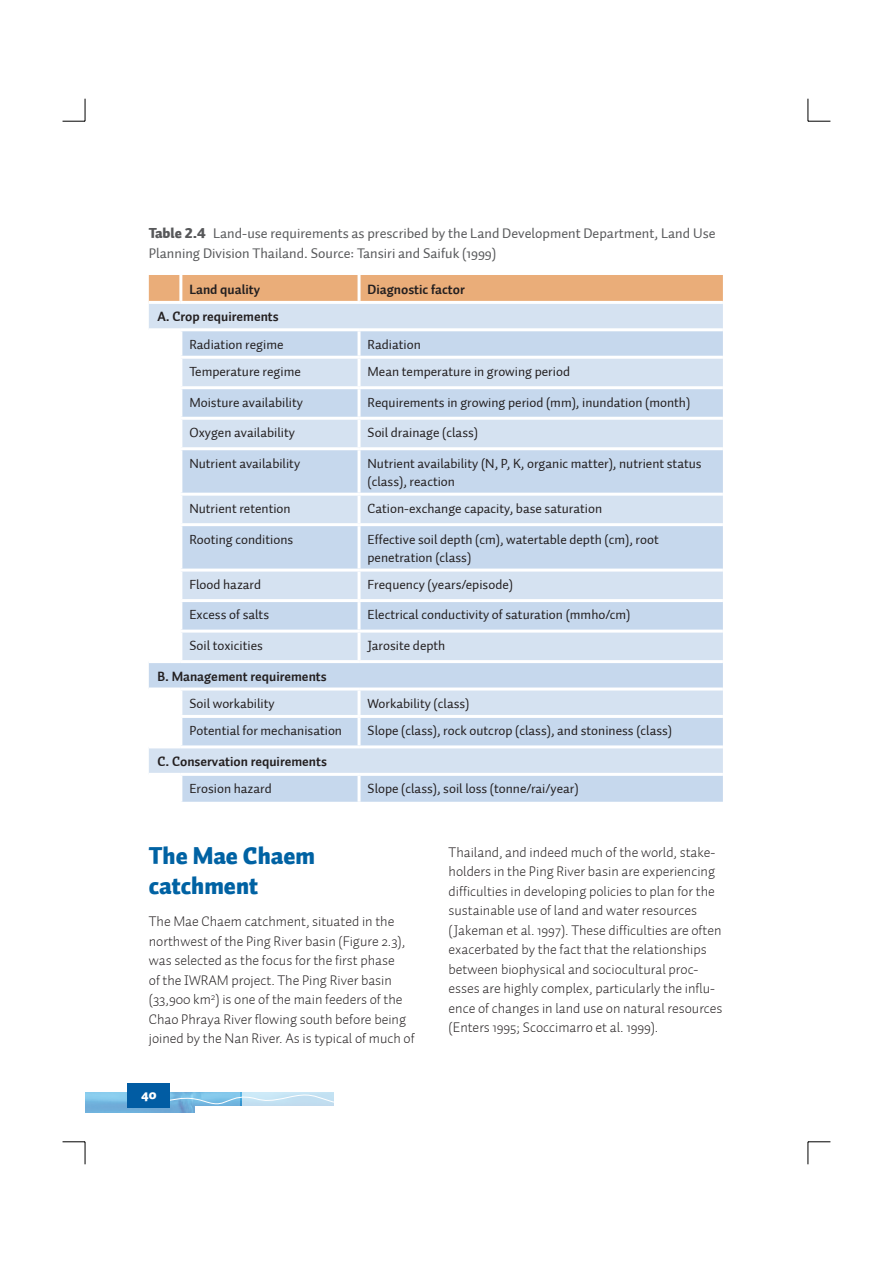
<style>
.page{position:relative;width:893px;height:1263px;background:#fff}
.page>*{position:absolute;margin:0;border:0;box-sizing:border-box;transform-origin:0 0}
.t1{font:900 24px/30px "Auto 1";color:#0062a3}
.t2{font:300 14.25px/19.5px "Auto 1";color:#231f20}
.t3{font:14.25px/19.5px "Auto 1";color:#57585a}
.t4{font:13.5px/18px "Auto 1";color:#231f20}
.t5{font:700 13.5px "Auto 1";color:#231f20}
.t6{font:900 13.5px "Auto 1";color:#fff}
.s1{font-family:"Auto 1 Black LF"}
</style>
<div class="page">
<svg style="left:85px;top:1089px;width:110px;height:24px"></svg>
<svg style="left:162px;top:1089px;width:172px;height:22px"></svg>
<div style="left:128px;top:1083px;width:42px;height:25px;background:#015ca3"></div>
<div style="left:149px;top:275px;width:574px;height:26px;background:#eaad79"></div>
<div style="left:149px;top:304px;width:574px;height:24px;background:#d5e2f1"></div>
<svg style="left:149px;top:331px;width:574px;height:471px;background:#cfdeef"></svg>
<hr style="left:179px;top:275px;width:3px;height:26px;background:#fff">
<hr style="left:358px;top:275px;width:3px;height:26px;background:#fff">
<hr style="left:179px;top:331px;width:3px;height:25px;background:#fff">
<hr style="left:358px;top:331px;width:3px;height:25px;background:#fff">
<hr style="left:149px;top:356px;width:32px;height:3px;background:#fff">
<hr style="left:181px;top:356px;width:178px;height:3px;background:#fff">
<hr style="left:179px;top:359px;width:3px;height:27px;background:#fff">
<hr style="left:359px;top:356px;width:364px;height:3px;background:#fff">
<hr style="left:358px;top:359px;width:3px;height:27px;background:#fff">
<hr style="left:149px;top:386px;width:32px;height:3px;background:#fff">
<hr style="left:181px;top:386px;width:178px;height:3px;background:#fff">
<hr style="left:179px;top:389px;width:3px;height:28px;background:#fff">
<hr style="left:359px;top:386px;width:364px;height:3px;background:#fff">
<hr style="left:358px;top:389px;width:3px;height:28px;background:#fff">
<hr style="left:149px;top:417px;width:32px;height:3px;background:#fff">
<hr style="left:181px;top:417px;width:178px;height:3px;background:#fff">
<hr style="left:179px;top:420px;width:3px;height:27px;background:#fff">
<hr style="left:359px;top:417px;width:364px;height:3px;background:#fff">
<hr style="left:358px;top:420px;width:3px;height:27px;background:#fff">
<hr style="left:149px;top:447px;width:32px;height:3px;background:#fff">
<hr style="left:181px;top:447px;width:178px;height:3px;background:#fff">
<hr style="left:179px;top:450px;width:3px;height:43px;background:#fff">
<hr style="left:359px;top:447px;width:364px;height:3px;background:#fff">
<hr style="left:358px;top:450px;width:3px;height:43px;background:#fff">
<hr style="left:149px;top:493px;width:32px;height:3px;background:#fff">
<hr style="left:181px;top:493px;width:178px;height:3px;background:#fff">
<hr style="left:179px;top:496px;width:3px;height:27px;background:#fff">
<hr style="left:359px;top:493px;width:364px;height:3px;background:#fff">
<hr style="left:358px;top:496px;width:3px;height:27px;background:#fff">
<hr style="left:149px;top:523px;width:32px;height:3px;background:#fff">
<hr style="left:181px;top:523px;width:178px;height:3px;background:#fff">
<hr style="left:179px;top:526px;width:3px;height:43px;background:#fff">
<hr style="left:359px;top:523px;width:364px;height:3px;background:#fff">
<hr style="left:358px;top:526px;width:3px;height:43px;background:#fff">
<hr style="left:149px;top:569px;width:32px;height:3px;background:#fff">
<hr style="left:181px;top:569px;width:178px;height:3px;background:#fff">
<hr style="left:179px;top:572px;width:3px;height:27px;background:#fff">
<hr style="left:359px;top:569px;width:364px;height:3px;background:#fff">
<hr style="left:358px;top:572px;width:3px;height:27px;background:#fff">
<hr style="left:149px;top:599px;width:32px;height:3px;background:#fff">
<hr style="left:181px;top:599px;width:178px;height:3px;background:#fff">
<hr style="left:179px;top:602px;width:3px;height:28px;background:#fff">
<hr style="left:359px;top:599px;width:364px;height:3px;background:#fff">
<hr style="left:358px;top:602px;width:3px;height:28px;background:#fff">
<hr style="left:149px;top:630px;width:32px;height:3px;background:#fff">
<hr style="left:181px;top:630px;width:178px;height:3px;background:#fff">
<hr style="left:179px;top:633px;width:3px;height:27px;background:#fff">
<hr style="left:359px;top:630px;width:364px;height:3px;background:#fff">
<hr style="left:358px;top:633px;width:3px;height:27px;background:#fff">
<hr style="left:149px;top:660px;width:32px;height:3px;background:#fff">
<hr style="left:181px;top:660px;width:178px;height:3px;background:#fff">
<hr style="left:359px;top:660px;width:364px;height:3px;background:#fff">
<hr style="left:149px;top:687px;width:32px;height:3px;background:#fff">
<hr style="left:181px;top:687px;width:178px;height:3px;background:#fff">
<hr style="left:179px;top:690px;width:3px;height:25px;background:#fff">
<hr style="left:359px;top:687px;width:364px;height:3px;background:#fff">
<hr style="left:358px;top:690px;width:3px;height:25px;background:#fff">
<hr style="left:149px;top:715px;width:32px;height:3px;background:#fff">
<hr style="left:181px;top:715px;width:178px;height:3px;background:#fff">
<hr style="left:179px;top:718px;width:3px;height:27px;background:#fff">
<hr style="left:359px;top:715px;width:364px;height:3px;background:#fff">
<hr style="left:358px;top:718px;width:3px;height:27px;background:#fff">
<hr style="left:149px;top:745px;width:32px;height:3px;background:#fff">
<hr style="left:181px;top:745px;width:178px;height:3px;background:#fff">
<hr style="left:359px;top:745px;width:364px;height:3px;background:#fff">
<hr style="left:149px;top:773px;width:32px;height:3px;background:#fff">
<hr style="left:181px;top:773px;width:178px;height:3px;background:#fff">
<hr style="left:179px;top:776px;width:3px;height:26px;background:#fff">
<hr style="left:359px;top:773px;width:364px;height:3px;background:#fff">
<hr style="left:358px;top:776px;width:3px;height:26px;background:#fff">
<svg style="left:63px;top:99px;width:23px;height:23px"></svg>
<svg style="left:63px;top:1141px;width:23px;height:23px"></svg>
<svg style="left:808px;top:99px;width:22px;height:23px"></svg>
<svg style="left:808px;top:1141px;width:22px;height:23px"></svg>
<p class="t3" style="left:149px;top:224px;width:568px"><span class="s1">Table 2.4</span> Land-use requirements as prescribed by the Land Development Department, Land Use<br>Planning Division Thailand. Source: Tansiri and Saifuk (1999)</p>
<p class="t5" style="left:189px;top:281px;width:72px">Land quality</p>
<p class="t5" style="left:368px;top:281px;width:99px">Diagnostic factor</p>
<p class="t5" style="left:157px;top:308px;width:123px">A. Crop requirements</p>
<p class="t4" style="left:189px;top:335px;width:96px">Radiation regime</p>
<p class="t4" style="left:368px;top:335px;width:55px">Radiation</p>
<p class="t4" style="left:189px;top:363px;width:113px">Temperature regime</p>
<p class="t4" style="left:368px;top:363px;width:204px">Mean temperature in growing period</p>
<p class="t4" style="left:189px;top:393px;width:115px">Moisture availability</p>
<p class="t4" style="left:368px;top:393px;width:324px">Requirements in growing period (mm), inundation (month)</p>
<p class="t4" style="left:189px;top:424px;width:107px">Oxygen availability</p>
<p class="t4" style="left:368px;top:424px;width:112px">Soil drainage (class)</p>
<p class="t4" style="left:189px;top:454px;width:112px">Nutrient availability</p>
<p class="t4" style="left:368px;top:454px;width:336px">Nutrient availability (N, P, K, organic matter), nutrient status (class), reaction</p>
<p class="t4" style="left:189px;top:500px;width:103px">Nutrient retention</p>
<p class="t4" style="left:368px;top:500px;width:236px">Cation-exchange capacity, base saturation</p>
<p class="t4" style="left:189px;top:530px;width:105px">Rooting conditions</p>
<p class="t4" style="left:368px;top:530px;width:293px">Effective soil depth (cm), watertable depth (cm), root penetration (class)</p>
<p class="t4" style="left:189px;top:576px;width:73px">Flood hazard</p>
<p class="t4" style="left:368px;top:576px;width:147px">Frequency (years/episode)</p>
<p class="t4" style="left:189px;top:606px;width:81px">Excess of salts</p>
<p class="t4" style="left:368px;top:606px;width:264px">Electrical conductivity of saturation (mmho/cm)</p>
<p class="t4" style="left:189px;top:637px;width:75px">Soil toxicities</p>
<p class="t4" style="left:368px;top:637px;width:79px">Jarosite depth</p>
<p class="t5" style="left:157px;top:667px;width:171px">B. Management requirements</p>
<p class="t4" style="left:189px;top:695px;width:87px">Soil workability</p>
<p class="t4" style="left:368px;top:695px;width:103px">Workability (class)</p>
<p class="t4" style="left:189px;top:722px;width:154px">Potential for mechanisation</p>
<p class="t4" style="left:368px;top:722px;width:306px">Slope (class), rock outcrop (class), and stoniness (class)</p>
<p class="t5" style="left:157px;top:752px;width:171px">C. Conservation requirements</p>
<p class="t4" style="left:189px;top:780px;width:84px">Erosion hazard</p>
<p class="t4" style="left:368px;top:780px;width:213px">Slope (class), soil loss (tonne/rai/year)</p>
<h1 class="t1" style="left:149px;top:842px;width:168px">The Mae Chaem catchment</h1>
<p class="t2" style="left:149px;top:912px;width:267px">The Mae Chaem catchment, situated in the northwest of the Ping River basin (Figure 2.3), was selected as the focus for the first phase<br>of the IWRAM project. The Ping River basin (33,900 km<sup>2</sup>) is one of the main feeders of the Chao Phraya River flowing south before being joined by the Nan River. As is typical of much of</p>
<p class="t6" style="left:141px;top:1085px;width:17px">40</p>
<p class="t2" style="left:449px;top:842px;width:275px">Thailand, and indeed much of the world, stake&shy;holders in the Ping River basin are experiencing difficulties in developing policies to plan for the sustainable use of land and water resources (Jakeman et al. 1997). These difficulties are often exacerbated by the fact that the relationships between biophysical and sociocultural proc&shy;esses are highly complex, particularly the influ&shy;ence of changes in land use on natural resources (Enters 1995; Scoccimarro et al. 1999).</p>
</div>
